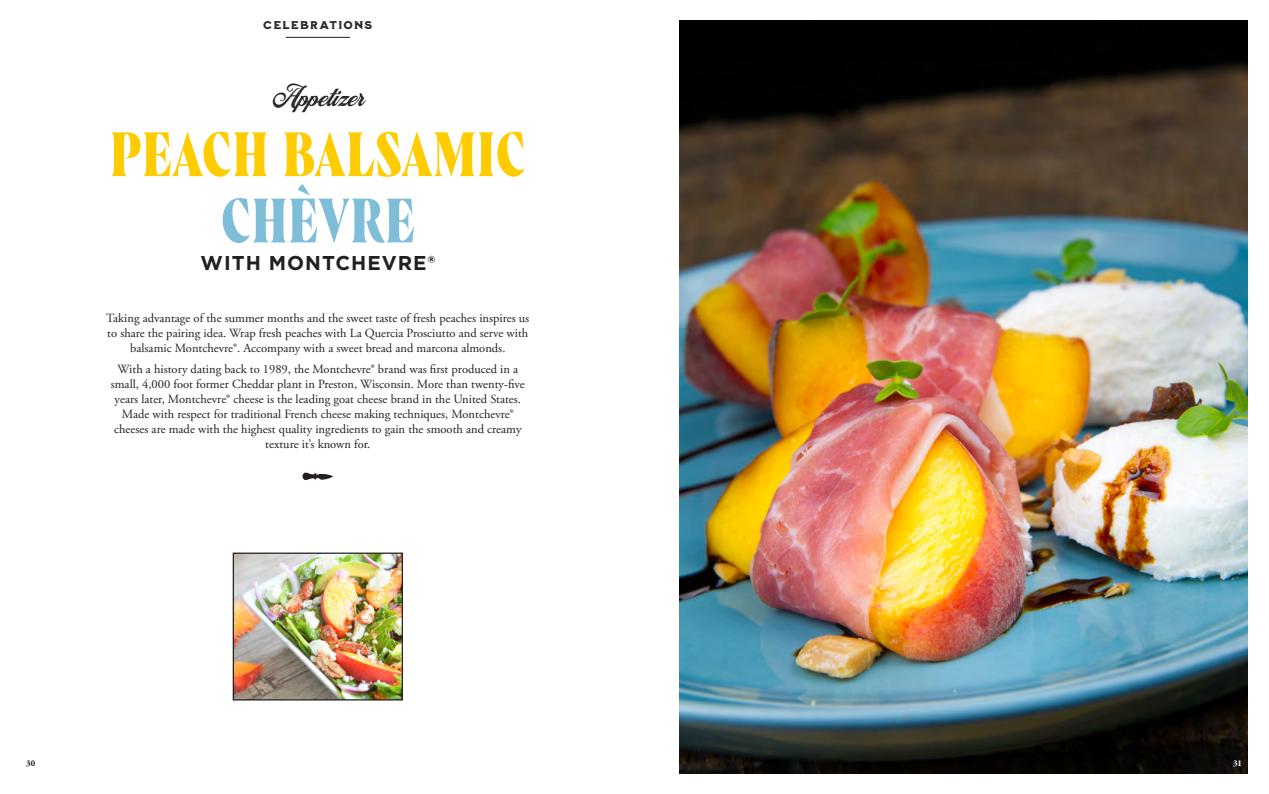
<style>
.page{position:relative;width:1269px;height:794px;background:#fff}
.page>*{position:absolute;margin:0;border:0;box-sizing:border-box;transform-origin:0 0}
.t1{font:700 62.5px "Wayfinder CF";color:#ffcc01}
.t2{font:700 62.5px "Wayfinder CF";color:#7ebed9}
.t3{font:700 20px "Gotham";letter-spacing:.05em;color:#231f20}
.t4{font:20px "Milkstore 01 Scr";letter-spacing:.005em;color:#231f20}
.t5{font:12.5px/15px "Adobe Garamond Pro";color:#231f20;text-align:center}
.t6{font:900 11.25px "Milkstore 03";letter-spacing:.12em;color:#231f20}
.t7{font:700 8.75px "Adobe Garamond Pro";color:#231f20}
.t8{font:700 8.75px "Adobe Garamond Pro";color:#fff}
</style>
<div class="page">
<hr style="left:286px;top:37px;width:64px;height:1px;background:#231f20">
<img style="left:235px;top:554px;width:166px;height:144px">
<div style="left:233px;top:552px;width:170px;height:148px;border:1px solid #231f20"></div>
<img style="left:679px;top:20px;width:568px;height:753px">
<svg style="left:302px;top:472px;width:31px;height:8px"></svg>
<p class="t6" style="left:264px;top:19px;width:110px">CELEBRATIONS</p>
<p class="t4" style="left:272px;top:88px;width:93px">Appetizer</p>
<p class="t1" style="left:110px;top:118px;width:418px">PEACH BALSAMIC</p>
<p class="t2" style="left:221px;top:184px;width:196px">CHÈVRE</p>
<p class="t3" style="left:201px;top:249px;width:236px">WITH MONTCHEVRE®</p>
<p class="t5" style="left:106px;top:311px;width:424px">Taking advantage of the summer months and the sweet taste of fresh peaches inspires us to share the pairing idea. Wrap fresh peaches with La Quercia Prosciutto and serve with balsamic Montchevre®. Accompany with a sweet bread and marcona almonds.</p>
<p class="t5" style="left:111px;top:362px;width:416px">With a history dating back to 1989, the Montchevre® brand was first produced in a small, 4,000 foot former Cheddar plant in Preston, Wisconsin. More than twenty-five years later, Montchevre® cheese is the leading goat cheese brand in the United States.<br>Made with respect for traditional French cheese making techniques, Montchevre® cheeses are made with the highest quality ingredients to gain the smooth and creamy texture it’s known for.</p>
<p class="t7" style="left:26px;top:758px;width:11px">30</p>
<p class="t8" style="left:1233px;top:758px;width:11px">31</p>
</div>
